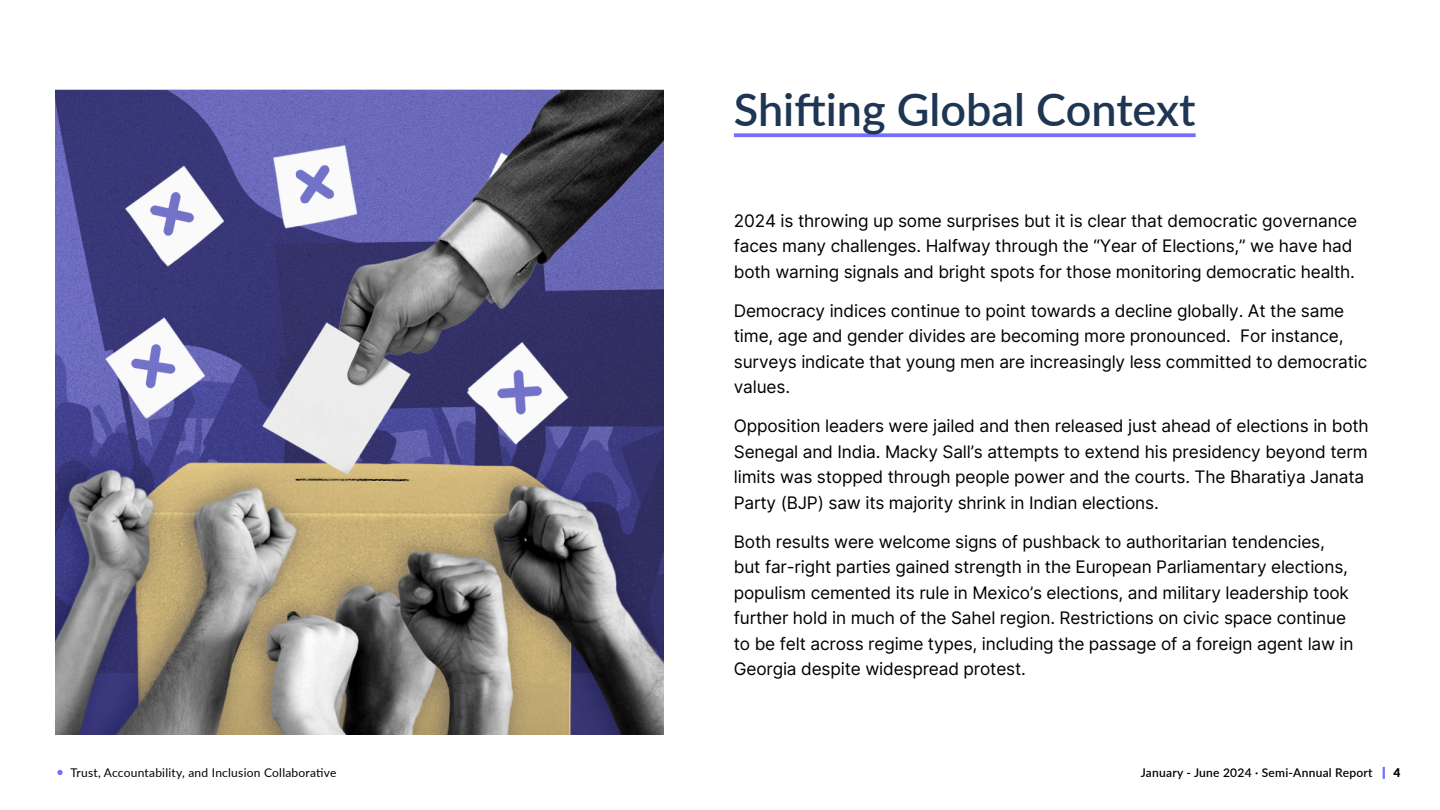
<style>
.page{position:relative;width:1440px;height:810px;background:#fff}
.page>*{position:absolute;margin:0;border:0;box-sizing:border-box;transform-origin:0 0}
.t1{font:600 45px "Lato";color:#1e3653}
.t2{font:17.25px/25.5px "Inter";letter-spacing:-.01em;color:#000}
.t3{font:12px "Lato";letter-spacing:.02em;color:#000}
.t4{font:600 12px "Lato";letter-spacing:.02em;color:#000}
.t5{font:900 12px "Lato";color:#000}
</style>
<div class="page">
<svg style="left:1383px;top:767px;width:2px;height:12px"></svg>
<svg style="left:57px;top:770px;width:6px;height:5px"></svg>
<svg style="left:734px;top:133px;width:462px;height:4px;background:#7f7aff"></svg>
<img style="left:55px;top:90px;width:608px;height:645px">
<h1 class="t1" style="left:734px;top:77px;width:463px">Shifting Global Context</h1>
<p class="t2" style="left:734px;top:207px;width:625px">2024 is throwing up some surprises but it is clear that democratic governance faces many challenges. Halfway through the “Year of Elections,” we have had both warning signals and bright spots for those monitoring democratic health.</p>
<p class="t2" style="left:734px;top:297px;width:635px">Democracy indices continue to point towards a decline globally. At the same time, age and gender divides are becoming more pronounced. For instance, surveys indicate that young men are increasingly less committed to democratic values.</p>
<p class="t2" style="left:734px;top:413px;width:636px">Opposition leaders were jailed and then released just ahead of elections in both Senegal and India. Macky Sall’s attempts to extend his presidency beyond term limits was stopped through people power and the courts. The Bharatiya Janata Party (BJP) saw its majority shrink in Indian elections.</p>
<p class="t2" style="left:734px;top:528px;width:621px">Both results were welcome signs of pushback to authoritarian tendencies, but far-right parties gained strength in the European Parliamentary elections, populism cemented its rule in Mexico’s elections, and military leadership took further hold in much of the Sahel region. Restrictions on civic space continue to be felt across regime types, including the passage of a foreign agent law in Georgia despite widespread protest.</p>
<p class="t3" style="left:70px;top:764px;width:267px">Trust, Accountability, and Inclusion Collaborative</p>
<p class="t4" style="left:1141px;top:763px;width:233px">January - June 2024 · Semi-Annual Report</p>
<p class="t5" style="left:1394px;top:763px;width:8px">4</p>
</div>
